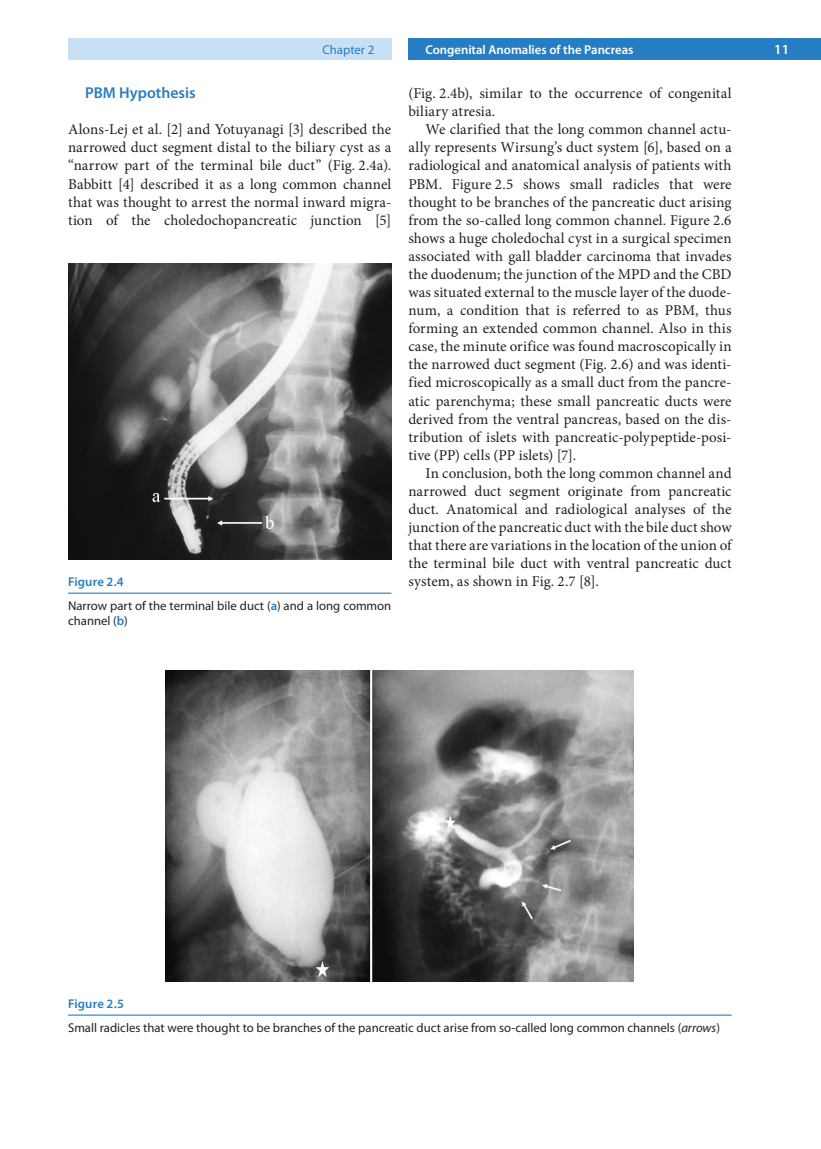
<style>
.page{position:relative;width:821px;height:1149px;background:#fff}
.page>*{position:absolute;margin:0;border:0;box-sizing:border-box;transform-origin:0 0}
.t1{font:600 15.75px "Myriad Pro";color:#277dc1}
.t2{font:15px/18px "Minion Pro";letter-spacing:.005em;color:#231f20;text-align:justify}
.t3{font:600 13.8px "Myriad Pro";color:#fff}
.t4{font:12.75px/15px "Myriad Pro";color:#231f20}
.t5{font:600 12.75px "Myriad Pro";color:#fff}
.t6{font:600 12.75px "Myriad Pro";letter-spacing:.01em;color:#277dc1}
.t7{font:12.75px "Myriad Pro";color:#277dc1}
.s1{font-weight:600;color:#277dc1}
.s2{font-style:italic}
</style>
<div class="page">
<div style="left:68px;top:38px;width:323px;height:22px;background:#c7e0f3"></div>
<div style="left:408px;top:38px;width:413px;height:22px;background:#277dc1"></div>
<hr style="left:68px;top:592px;width:323px;height:1px;background:#277dc1">
<img style="left:68px;top:264px;width:323px;height:295px">
<hr style="left:68px;top:1014px;width:663px;height:1px;background:#277dc1">
<img style="left:166px;top:670px;width:468px;height:311px">
<p class="t7" style="left:322px;top:41px;width:53px">Chapter 2</p>
<p class="t5" style="left:425px;top:41px;width:210px">Congenital Anomalies of the Pancreas</p>
<p class="t3" style="left:774px;top:41px;width:7px">11</p>
<p class="t1" style="left:85px;top:83px;width:112px">PBM Hypothesis</p>
<p class="t2" style="left:68px;top:120px;width:325px">Alons-Lej et al. [2] and Yotuyanagi [3] described the narrowed duct segment distal to the biliary cyst as a “narrow part of the terminal bile duct” (Fig. 2.4a).<br>Babbitt [4] described it as a long common channel that was thought to arrest the normal inward migra&shy;tion of the choledochopancreatic junction [5]</p>
<p class="t2" style="left:408px;top:84px;width:325px">(Fig. 2.4b), similar to the occurrence of congenital</p>
<p class="t2" style="left:408px;top:102px;width:88px">biliary atresia.</p>
<p class="t2" style="left:425px;top:120px;width:308px">We clarified that the long common channel actu-</p>
<p class="t2" style="left:408px;top:139px;width:325px">ally represents Wirsung’s duct system [6], based on a</p>
<p class="t2" style="left:408px;top:157px;width:325px">radiological and anatomical analysis of patients with</p>
<p class="t2" style="left:408px;top:175px;width:325px">PBM. Figure 2.5 shows small radicles that were</p>
<p class="t2" style="left:408px;top:193px;width:325px">thought to be branches of the pancreatic duct arising</p>
<p class="t2" style="left:408px;top:211px;width:325px">from the so-called long common channel. Figure 2.6</p>
<p class="t2" style="left:408px;top:229px;width:325px">shows a huge choledochal cyst in a surgical specimen</p>
<p class="t2" style="left:408px;top:247px;width:325px">associated with gall bladder carcinoma that invades</p>
<p class="t2" style="left:408px;top:265px;width:325px">the duodenum; the junction of the MPD and the CBD</p>
<p class="t2" style="left:408px;top:283px;width:325px">was situated external to the muscle layer of the duode-</p>
<p class="t2" style="left:408px;top:301px;width:325px">num, a condition that is referred to as PBM, thus</p>
<p class="t2" style="left:408px;top:319px;width:325px">forming an extended common channel. Also in this</p>
<p class="t2" style="left:408px;top:337px;width:325px">case, the minute orifice was found macroscopically in</p>
<p class="t2" style="left:408px;top:355px;width:325px">the narrowed duct segment (Fig. 2.6) and was identi-</p>
<p class="t2" style="left:408px;top:373px;width:325px">fied microscopically as a small duct from the pancre-</p>
<p class="t2" style="left:408px;top:391px;width:325px">atic parenchyma; these small pancreatic ducts were</p>
<p class="t2" style="left:408px;top:410px;width:325px">derived from the ventral pancreas, based on the dis-</p>
<p class="t2" style="left:408px;top:428px;width:325px">tribution of islets with pancreatic-polypeptide-posi-</p>
<p class="t2" style="left:408px;top:446px;width:169px">tive (PP) cells (PP islets) [7].</p>
<p class="t2" style="left:425px;top:464px;width:308px">In conclusion, both the long common channel and</p>
<p class="t2" style="left:408px;top:482px;width:325px">narrowed duct segment originate from pancreatic</p>
<p class="t2" style="left:408px;top:500px;width:325px">duct. Anatomical and radiological analyses of the</p>
<p class="t2" style="left:408px;top:518px;width:325px">junction of the pancreatic duct with the bile duct show</p>
<p class="t2" style="left:408px;top:536px;width:325px">that there are variations in the location of the union of</p>
<p class="t2" style="left:408px;top:554px;width:325px">the terminal bile duct with ventral pancreatic duct</p>
<p class="t6" style="left:68px;top:573px;width:57px">Figure 2.4</p>
<p class="t2" style="left:408px;top:572px;width:192px">system, as shown in Fig. 2.7 [8].</p>
<p class="t4" style="left:68px;top:598px;width:325px">Narrow part of the terminal bile duct (<span class="s1">a</span>) and a long common channel (<span class="s1">b</span>)</p>
<p class="t4" style="left:68px;top:991px;width:653px;line-height:24px"><span class="s1">Figure 2.5<br></span>Small radicles that were thought to be branches of the pancreatic duct arise from so-called long common channels (<span class="s2">arrows</span>)</p>
</div>
